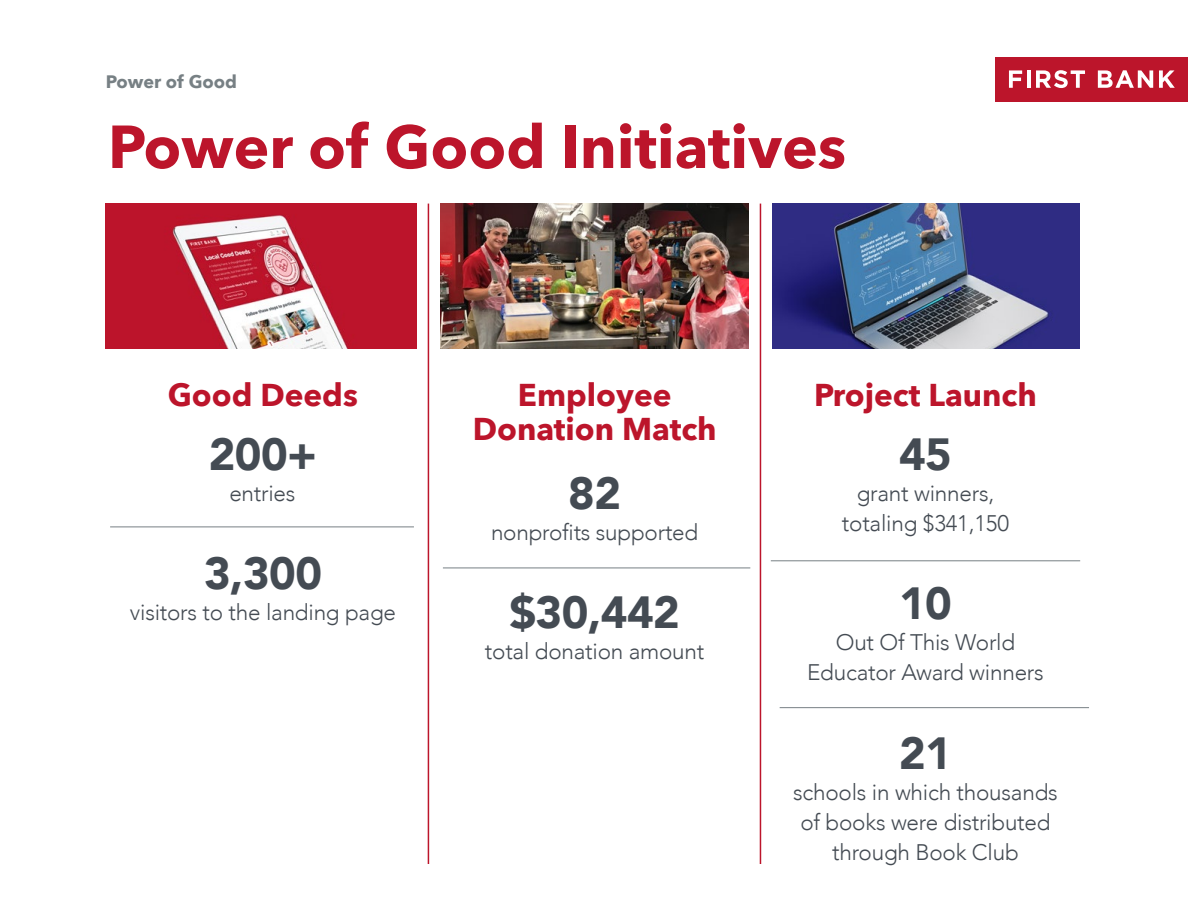
<style>
.page{position:relative;width:1188px;height:918px;background:#fff}
.page>*{position:absolute;margin:0;border:0;box-sizing:border-box;transform-origin:0 0}
.t1{font:700 60px "Avenir Next";color:#bc152b}
.t2{font:900 45px "Avenir";letter-spacing:-.01em;color:#444b53}
.t3{font:700 31.5px/34.5px "Avenir Next";color:#bc152b;text-align:center}
.t4{font:300 22.5px/30px "Avenir";letter-spacing:-.01em;color:#444b53;text-align:center}
.t5{font:700 18px "Avenir Next";color:#778084}
</style>
<div class="page">
<div style="left:996px;top:57px;width:192px;height:44px;background:#bc152b"></div>
<svg style="left:1009px;top:70px;width:13px;height:18px"></svg>
<hr style="left:1027px;top:70px;width:3px;height:18px;background:#fff">
<svg style="left:1036px;top:70px;width:49px;height:18px"></svg>
<svg style="left:1098px;top:70px;width:55px;height:18px"></svg>
<svg style="left:1159px;top:70px;width:16px;height:18px"></svg>
<hr style="left:428px;top:204px;width:1px;height:660px;background:#bc152b">
<hr style="left:760px;top:204px;width:1px;height:660px;background:#bc152b">
<hr style="left:110px;top:527px;width:304px;height:1px;background:#778084">
<hr style="left:443px;top:568px;width:307px;height:1px;background:#778084">
<hr style="left:771px;top:561px;width:309px;height:1px;background:#778084">
<hr style="left:780px;top:707px;width:309px;height:1px;background:#778084">
<img style="left:106px;top:204px;width:311px;height:145px">
<img style="left:441px;top:204px;width:307px;height:145px">
<img style="left:772px;top:204px;width:308px;height:145px">
<p class="t5" style="left:106px;top:66px;width:133px">Power of Good</p>
<h1 class="t1" style="left:108px;top:95px;width:740px">Power of Good Initiatives</h1>
<h3 class="t3" style="left:168px;top:377px;width:192px">Good Deeds</h3>
<h3 class="t3" style="left:814px;top:377px;width:224px">Project Launch</h3>
<h3 class="t3" style="left:473px;top:377px;width:246px">Employee<br>Donation Match</h3>
<h2 class="t2" style="left:209px;top:416px;width:110px">200+</h2>
<h2 class="t2" style="left:899px;top:416px;width:54px">45</h2>
<p class="t4" style="left:229px;top:478px;width:68px">entries</p>
<h2 class="t2" style="left:204px;top:535px;width:120px">3,300</h2>
<p class="t4" style="left:130px;top:598px;width:268px">visitors to the landing page</p>
<h2 class="t2" style="left:568px;top:455px;width:54px">82</h2>
<p class="t4" style="left:491px;top:517px;width:209px">nonprofits supported</p>
<h2 class="t2" style="left:509px;top:574px;width:172px">$30,442</h2>
<p class="t4" style="left:485px;top:637px;width:221px">total donation amount</p>
<p class="t4" style="left:842px;top:478px;width:169px">grant winners, totaling $341,150</p>
<h2 class="t2" style="left:899px;top:565px;width:54px">10</h2>
<p class="t4" style="left:807px;top:628px;width:238px">Out Of This World<br>Educator Award winners</p>
<h2 class="t2" style="left:899px;top:715px;width:54px">21</h2>
<p class="t4" style="left:793px;top:777px;width:266px">schools in which thousands of books were distributed through Book Club</p>
</div>
